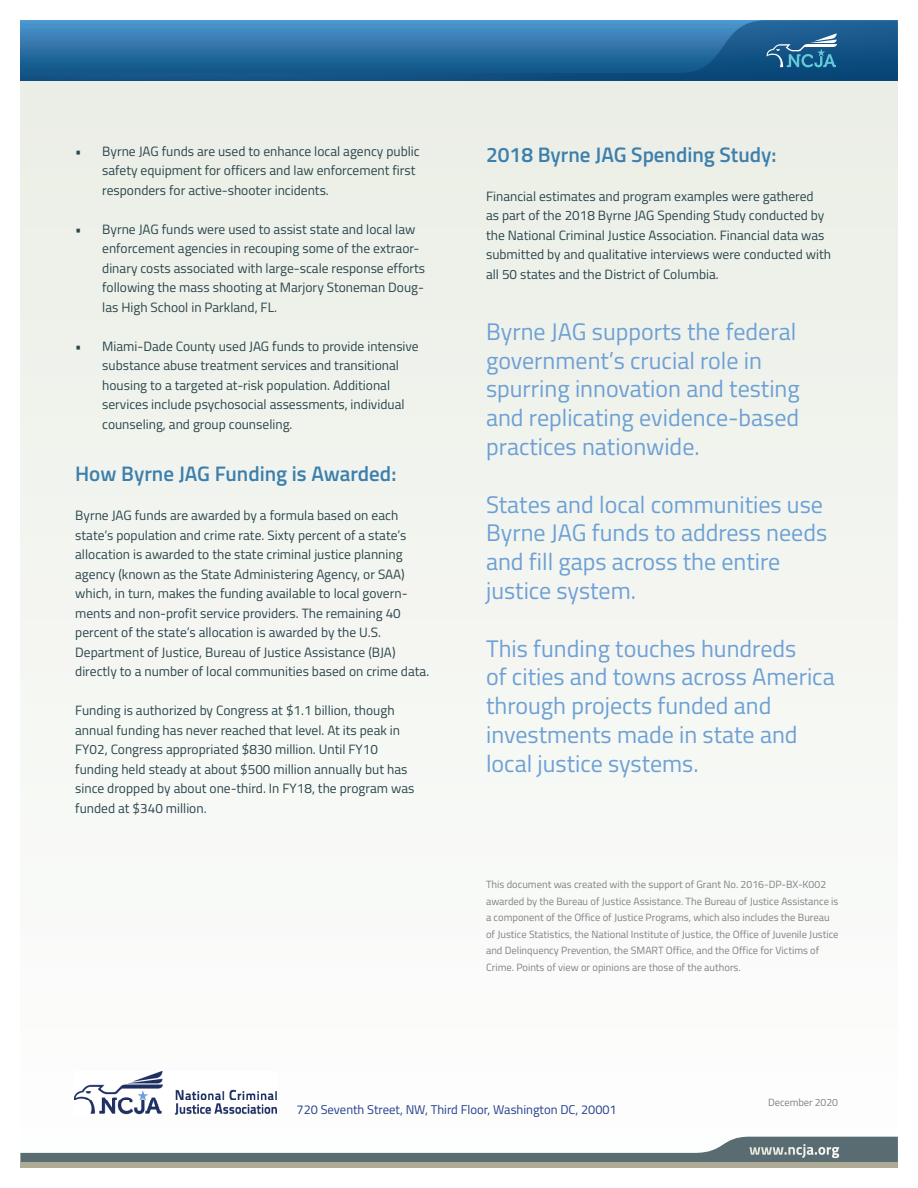
<style>
.page{position:relative;width:918px;height:1188px;background:#fff}
.page>*{position:absolute;margin:0;border:0;box-sizing:border-box;transform-origin:0 0}
.t1{font:24px/28.8px "Titillium";color:#6da0d5}
.t2{font:600 21px "Titillium";color:#3d7fac}
.t3{font:700 15px "Titillium";color:#fff}
.t4{font:13.5px/19.5px "Titillium";color:#2b464d}
.t5{font:12.75px "Titillium";color:#253f8e}
.t6{font:10.5px/16.5px "Titillium";color:#808285}
</style>
<div class="page">
<div style="left:20px;top:20px;width:878px;height:1148px;background:#f4f5f1"></div>
<svg style="left:20px;top:1137px;width:878px;height:26px"></svg>
<svg style="left:20px;top:20px;width:878px;height:60px;background:#286ca0"></svg>
<div style="left:20px;top:1163px;width:878px;height:5px;background:#aeaa96"></div>
<svg style="left:766px;top:33px;width:71px;height:34px;background:#3b779f"></svg>
<img style="left:75px;top:1071px;width:202px;height:44px">
<p class="t4" style="left:102px;top:141px;width:319px;text-indent:-27px">• Byrne JAG funds are used to enhance local agency public safety equipment for officers and law enforcement first responders for active-shooter incidents.</p>
<p class="t4" style="left:102px;top:219px;width:324px;text-indent:-27px">• Byrne JAG funds were used to assist state and local law enforcement agencies in recouping some of the extraor&shy;dinary costs associated with large-scale response efforts following the mass shooting at Marjory Stoneman Doug&shy;las High School in Parkland, FL.</p>
<p class="t4" style="left:102px;top:336px;width:318px;text-indent:-27px">• Miami-Dade County used JAG funds to provide intensive substance abuse treatment services and transitional housing to a targeted at-risk population. Additional services include psychosocial assessments, individual counseling, and group counseling.</p>
<p class="t2" style="left:75px;top:458px;width:323px">How Byrne JAG Funding is Awarded:</p>
<p class="t4" style="left:75px;top:505px;width:333px">Byrne JAG funds are awarded by a formula based on each state’s population and crime rate. Sixty percent of a state’s</p>
<p class="t4" style="left:75px;top:544px;width:334px">allocation is awarded to the state criminal justice planning agency (known as the State Administering Agency, or SAA) which, in turn, makes the funding available to local govern&shy;ments and non-profit service providers. The remaining 40 percent of the state’s allocation is awarded by the U.S.</p>
<p class="t4" style="left:75px;top:642px;width:322px">Department of Justice, Bureau of Justice Assistance (BJA)</p>
<p class="t4" style="left:75px;top:661px;width:356px">directly to a number of local communities based on crime data.</p>
<p class="t4" style="left:75px;top:700px;width:321px">Funding is authorized by Congress at $1.1 billion, though</p>
<p class="t4" style="left:75px;top:720px;width:326px">annual funding has never reached that level. At its peak in<br>FY02, Congress appropriated $830 million. Until FY10</p>
<p class="t4" style="left:75px;top:759px;width:341px">funding held steady at about $500 million annually but has since dropped by about one-third. In FY18, the program was funded at $340 million.</p>
<p class="t2" style="left:486px;top:138px;width:292px">2018 Byrne JAG Spending Study:</p>
<p class="t4" style="left:486px;top:185px;width:346px">Financial estimates and program examples were gathered<br>as part of the 2018 Byrne JAG Spending Study conducted by the National Criminal Justice Association. Financial data was submitted by and qualitative interviews were conducted with all 50 states and the District of Columbia.</p>
<p class="t1" style="left:486px;top:316px;width:312px">Byrne JAG supports the federal government’s crucial role in</p>
<p class="t1" style="left:486px;top:373px;width:315px">spurring innovation and testing</p>
<p class="t1" style="left:486px;top:402px;width:315px">and replicating evidence-based practices nationwide.</p>
<p class="t1" style="left:486px;top:489px;width:343px">States and local communities use<br>Byrne JAG funds to address needs and fill gaps across the entire</p>
<p class="t1" style="left:486px;top:575px;width:151px">justice system.</p>
<p class="t1" style="left:486px;top:633px;width:312px">This funding touches hundreds</p>
<p class="t1" style="left:486px;top:661px;width:350px">of cities and towns across America through projects funded and</p>
<p class="t1" style="left:486px;top:719px;width:313px">investments made in state and</p>
<p class="t1" style="left:486px;top:748px;width:214px">local justice systems.</p>
<p class="t6" style="left:486px;top:876px;width:354px">This document was created with the support of Grant No. 2016-DP-BX-K002 awarded by the Bureau of Justice Assistance. The Bureau of Justice Assistance is a component of the Office of Justice Programs, which also includes the Bureau of Justice Statistics, the National Institute of Justice, the Office of Juvenile Justice and Delinquency Prevention, the SMART Office, and the Office for Victims of Crime. Points of view or opinions are those of the authors.</p>
<p class="t5" style="left:297px;top:1100px;width:322px">720 Seventh Street, NW, Third Floor, Washington DC, 20001</p>
<p class="t6" style="left:768px;top:1094px;width:71px">December 2020</p>
<p class="t3" style="left:749px;top:1138px;width:92px">www.ncja.org</p>
</div>
